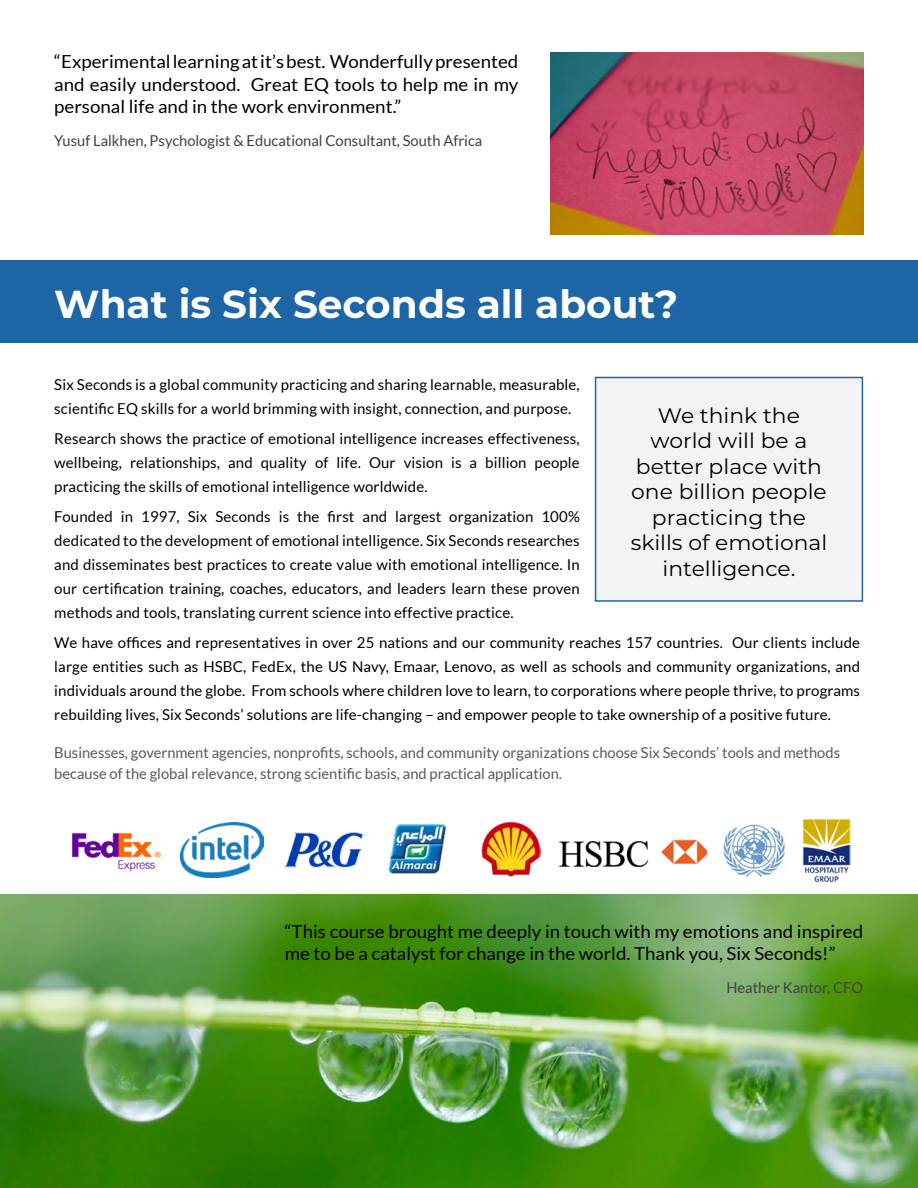
<style>
.page{position:relative;width:918px;height:1188px;background:#fff}
.page>*{position:absolute;margin:0;border:0;box-sizing:border-box;transform-origin:0 0}
.t1{font:700 39px "Montserrat";color:#fff}
.t2{font:21px/25.5px "Montserrat";color:#000;text-align:center;scale:1.04 1}
.t3{font:18px/22.5px "Lato";color:#000;scale:1.04 1}
.t4{font:15px/24px "Lato";letter-spacing:.01em;color:#000;text-align:justify}
.t5{font:15px/21px "Lato";color:#58595b}
.t6{font:15px "Lato";color:#414042}
</style>
<div class="page">
<div style="left:0;top:260px;width:918px;height:82px;background:#1e65a6"></div>
<img style="left:0;top:895px;width:918px;height:293px">
<img style="left:72px;top:832px;width:90px;height:40px">
<img style="left:481px;top:822px;width:59px;height:55px">
<img style="left:559px;top:839px;width:147px;height:28px">
<img style="left:387px;top:823px;width:59px;height:51px">
<img style="left:180px;top:822px;width:83px;height:55px">
<img style="left:284px;top:832px;width:80px;height:36px">
<img style="left:803px;top:819px;width:47px;height:64px">
<img style="left:723px;top:824px;width:63px;height:54px">
<div style="left:596px;top:377px;width:266px;height:224px;background:#f2f3f4"></div>
<div style="left:595px;top:377px;width:268px;height:225px;border:2px solid #1e65a6"></div>
<img style="left:550px;top:52px;width:313px;height:183px">
<p class="t3" style="left:54px;top:51px;width:448px;text-align:justify">“Experimental learning at it’s best. Wonderfully presented and easily understood. Great EQ tools to help me in my personal life and in the work environment.”</p>
<p class="t6" style="left:54px;top:132px;width:430px">Yusuf Lalkhen, Psychologist &amp; Educational Consultant, South Africa</p>
<h1 class="t1" style="left:54px;top:276px;width:625px">What is Six Seconds all about?</h1>
<p class="t4" style="left:54px;top:373px;width:527px">Six Seconds is a global community practicing and sharing learnable, measurable, scientific EQ skills for a world brimming with insight, connection, and purpose.</p>
<p class="t4" style="left:54px;top:427px;width:527px">Research shows the practice of emotional intelligence increases effectiveness, wellbeing, relationships, and quality of life. Our vision is a billion people practicing the skills of emotional intelligence worldwide.</p>
<p class="t4" style="left:54px;top:505px;width:527px">Founded in 1997, Six Seconds is the first and largest organization 100% dedicated to the development of emotional intelligence. Six Seconds researches and disseminates best practices to create value with emotional intelligence. In our certification training, coaches, educators, and leaders learn these proven methods and tools, translating current science into effective practice.</p>
<p class="t4" style="left:54px;top:631px;width:807px">We have offices and representatives in over 25 nations and our community reaches 157 countries. Our clients include large entities such as HSBC, FedEx, the US Navy, Emaar, Lenovo, as well as schools and community organizations, and individuals around the globe. From schools where children love to learn, to corporations where people thrive, to programs rebuilding lives, Six Seconds’ solutions are life-changing – and empower people to take ownership of a positive future.</p>
<h2 class="t2" style="left:631px;top:402px;width:191px">We think the world will be a better place with one billion people practicing the skills of emotional intelligence.</h2>
<p class="t5" style="left:54px;top:742px;width:787px">Businesses, government agencies, nonprofits, schools, and community organizations choose Six Seconds’ tools and methods because of the global relevance, strong scientific basis, and practical application.</p>
<p class="t3" style="left:285px;top:920px;width:558px">“This course brought me deeply in touch with my emotions and inspired me to be a catalyst for change in the world. Thank you, Six Seconds!”</p>
<p class="t6" style="left:726px;top:979px;width:138px">Heather Kantor, CFO</p>
</div>
